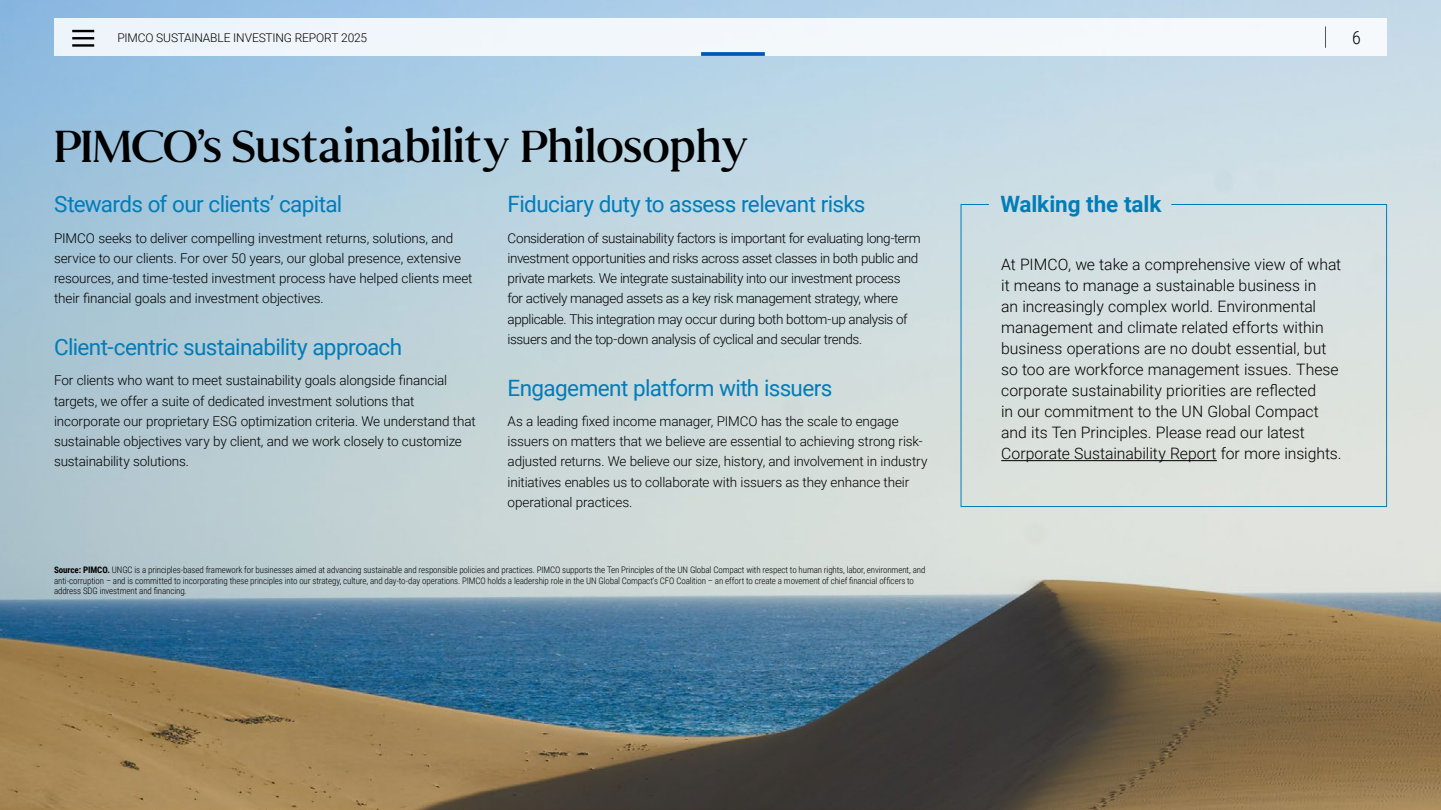
<style>
.page{position:relative;width:1441px;height:810px;background:#fff}
.page>*{position:absolute;margin:0;border:0;box-sizing:border-box;transform-origin:0 0}
.Page_Title{font:45px "Senhan";letter-spacing:-.015em;color:#000}
.t1{font:22.5px "Roboto";letter-spacing:-.03em;color:#007db9}
.Case_Study_Subheds{font:700 22.5px "Roboto";letter-spacing:-.005em;color:#007db9}
.t2{font:300 18px "Roboto Condensed";color:#000}
.Body_Copy_Large{font:300 15.75px/21px "Roboto";color:#000}
.Body_Copy{font:300 13.5px/20.2px "Roboto";letter-spacing:-.015em;color:#000}
.t3{font:300 12px "Roboto";letter-spacing:-.015em;color:#000}
.Disclosure_RobC_L_12_14{font:300 9px/10.5px "Roboto Condensed";letter-spacing:-.015em;color:#000}
.s1{font-weight:700}
</style>
<div class="page">
<img style="left:0;top:0;width:1440px;height:810px">
<svg style="left:960px;top:204px;width:427px;height:303px;background:#d5dfde"></svg>
<div style="left:54px;top:18px;width:1332px;height:38px;background:#f3f7fb"></div>
<hr style="left:72px;top:30px;width:22px;height:2px;background:#000">
<hr style="left:72px;top:37px;width:22px;height:2px;background:#000">
<hr style="left:72px;top:44px;width:22px;height:3px;background:#000">
<svg style="left:1325px;top:26px;width:1px;height:22px"></svg>
<svg style="left:701px;top:52px;width:63px;height:4px"></svg>
<p class="t3" style="left:117px;top:29px;width:251px">PIMCO SUSTAINABLE INVESTING REPORT 2025</p>
<h3 class="t2" style="left:1351px;top:25px;width:10px">6</h3>
<p class="Page_Title" style="left:54px;top:119px;width:696px">PIMCO’s Sustainability Philosophy</p>
<p class="t1" style="left:54px;top:188px;width:290px">Stewards of our clients’ capital</p>
<p class="Body_Copy" style="left:54px;top:227px;width:420px">PIMCO seeks to deliver compelling investment returns, solutions, and service to our clients. For over 50 years, our global presence, extensive resources, and time-tested investment process have helped clients meet their financial goals and investment objectives.</p>
<p class="t1" style="left:54px;top:331px;width:350px">Client-centric sustainability approach</p>
<p class="Body_Copy" style="left:54px;top:370px;width:423px">For clients who want to meet sustainability goals alongside financial targets, we offer a suite of dedicated investment solutions that incorporate our proprietary ESG optimization criteria. We understand that sustainable objectives vary by client, and we work closely to customize sustainability solutions.</p>
<p class="t1" style="left:507px;top:188px;width:359px">Fiduciary duty to assess relevant risks</p>
<p class="Body_Copy" style="left:507px;top:227px;width:414px">Consideration of sustainability factors is important for evaluating long-term investment opportunities and risks across asset classes in both public and private markets. We integrate sustainability into our investment process<br>for actively managed assets as a key risk management strategy, where applicable. This integration may occur during both bottom-up analysis of issuers and the top-down analysis of cyclical and secular trends.</p>
<p class="t1" style="left:507px;top:372px;width:326px">Engagement platform with issuers</p>
<p class="Body_Copy" style="left:507px;top:410px;width:421px">As a leading fixed income manager, PIMCO has the scale to engage issuers on matters that we believe are essential to achieving strong risk&shy;adjusted returns. We believe our size, history, and involvement in industry initiatives enables us to collaborate with issuers as they enhance their operational practices.</p>
<p class="Disclosure_RobC_L_12_14" style="left:54px;top:565px;width:872px"><span class="s1">Source: PIMCO.</span> UNGC is a principles-based framework for businesses aimed at advancing sustainable and responsible policies and practices. PIMCO supports the Ten Principles of the UN Global Compact with respect to human rights, labor, environment, and anti-corruption – and is committed to incorporating these principles into our strategy, culture, and day-to-day operations. PIMCO holds a leadership role in the UN Global Compact’s CFO Coalition – an effort to create a movement of chief financial officers to address SDG investment and financing.</p>
<p class="Case_Study_Subheds" style="left:1000px;top:188px;width:162px">Walking the talk</p>
<p class="Body_Copy_Large" style="left:1001px;top:254px;width:342px">At PIMCO, we take a comprehensive view of what it means to manage a sustainable business in<br>an increasingly complex world. Environmental management and climate related efforts within business operations are no doubt essential, but so too are workforce management issues. These corporate sustainability priorities are reflected<br>in our commitment to the UN Global Compact and its Ten Principles. Please read our latest Corporate Sustainability Report for more insights.</p>
</div>
